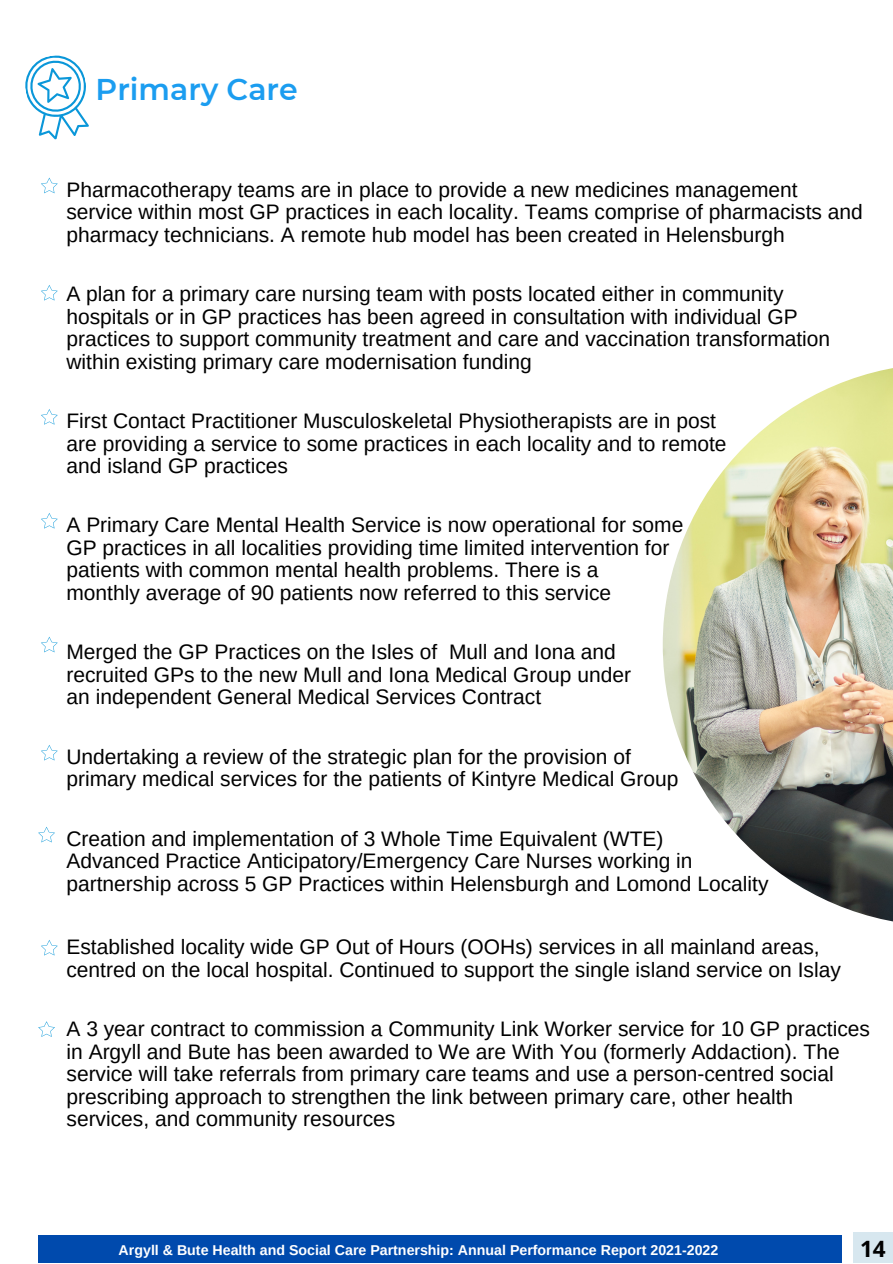
<style>
.page{position:relative;width:893px;height:1264px;background:#fff}
.page>*{position:absolute;margin:0;border:0;box-sizing:border-box;transform-origin:0 0}
.t1{font:600 30px "Montserrat";color:#1b9df0}
.t2{font:700 22.5px "Open Sans";color:#000}
.t3{font:21px/22.5px "Arimo";color:#000}
.t4{font:700 14.25px "Arimo";color:#fff}
</style>
<div class="page">
<div style="left:38px;top:1235px;width:803px;height:27px;background:#004aad"></div>
<div style="left:853px;top:1232px;width:39px;height:30px;background:#d7e7ef"></div>
<svg style="left:25px;top:55px;width:64px;height:85px"></svg>
<img style="left:662px;top:368px;width:230px;height:554px">
<svg style="left:41px;top:178px;width:17px;height:15px"></svg>
<svg style="left:41px;top:513px;width:17px;height:15px"></svg>
<svg style="left:41px;top:940px;width:17px;height:15px"></svg>
<svg style="left:38px;top:1021px;width:17px;height:15px"></svg>
<svg style="left:38px;top:827px;width:17px;height:15px"></svg>
<svg style="left:41px;top:636px;width:17px;height:16px"></svg>
<svg style="left:41px;top:409px;width:17px;height:15px"></svg>
<svg style="left:41px;top:745px;width:17px;height:15px"></svg>
<svg style="left:41px;top:285px;width:17px;height:15px"></svg>
<h1 class="t1" style="left:96px;top:71px;width:204px">Primary Care</h1>
<p class="t3" style="left:66px;top:178px;width:798px">Pharmacotherapy teams are in place to provide a new medicines management service within most GP practices in each locality. Teams comprise of pharmacists and pharmacy technicians. A remote hub model has been created in Helensburgh</p>
<p class="t3" style="left:66px;top:282px;width:765px">A plan for a primary care nursing team with posts located either in community hospitals or in GP practices has been agreed in consultation with individual GP practices to support community treatment and care and vaccination transformation within existing primary care modernisation funding</p>
<p class="t3" style="left:66px;top:409px;width:661px">First Contact Practitioner Musculoskeletal Physiotherapists are in post are providing a service to some practices in each locality and to remote and island GP practices</p>
<p class="t3" style="left:66px;top:514px;width:618px">A Primary Care Mental Health Service is now operational for some GP practices in all localities providing time limited intervention for patients with common mental health problems. There is a<br>monthly average of 90 patients now referred to this service</p>
<p class="t3" style="left:66px;top:641px;width:566px">Merged the GP Practices on the Isles of Mull and Iona and recruited GPs to the new Mull and Iona Medical Group under an independent General Medical Services Contract</p>
<p class="t3" style="left:66px;top:745px;width:613px">Undertaking a review of the strategic plan for the provision of primary medical services for the patients of Kintyre Medical Group</p>
<p class="t3" style="left:66px;top:827px;width:703px">Creation and implementation of 3 Whole Time Equivalent (WTE)<br>Advanced Practice Anticipatory/Emergency Care Nurses working in partnership across 5 GP Practices within Helensburgh and Lomond Locality</p>
<p class="t3" style="left:66px;top:935px;width:776px">Established locality wide GP Out of Hours (OOHs) services in all mainland areas, centred on the local hospital. Continued to support the single island service on Islay</p>
<p class="t3" style="left:66px;top:1017px;width:804px">A 3 year contract to commission a Community Link Worker service for 10 GP practices in Argyll and Bute has been awarded to We are With You (formerly Addaction). The service will take referrals from primary care teams and use a person-centred social prescribing approach to strengthen the link between primary care, other health services, and community resources</p>
<p class="t4" style="left:119px;top:1242px;width:601px">Argyll &amp; Bute Health and Social Care Partnership: Annual Performance Report 2021-2022</p>
<p class="t2" style="left:860px;top:1232px;width:27px">14</p>
</div>
